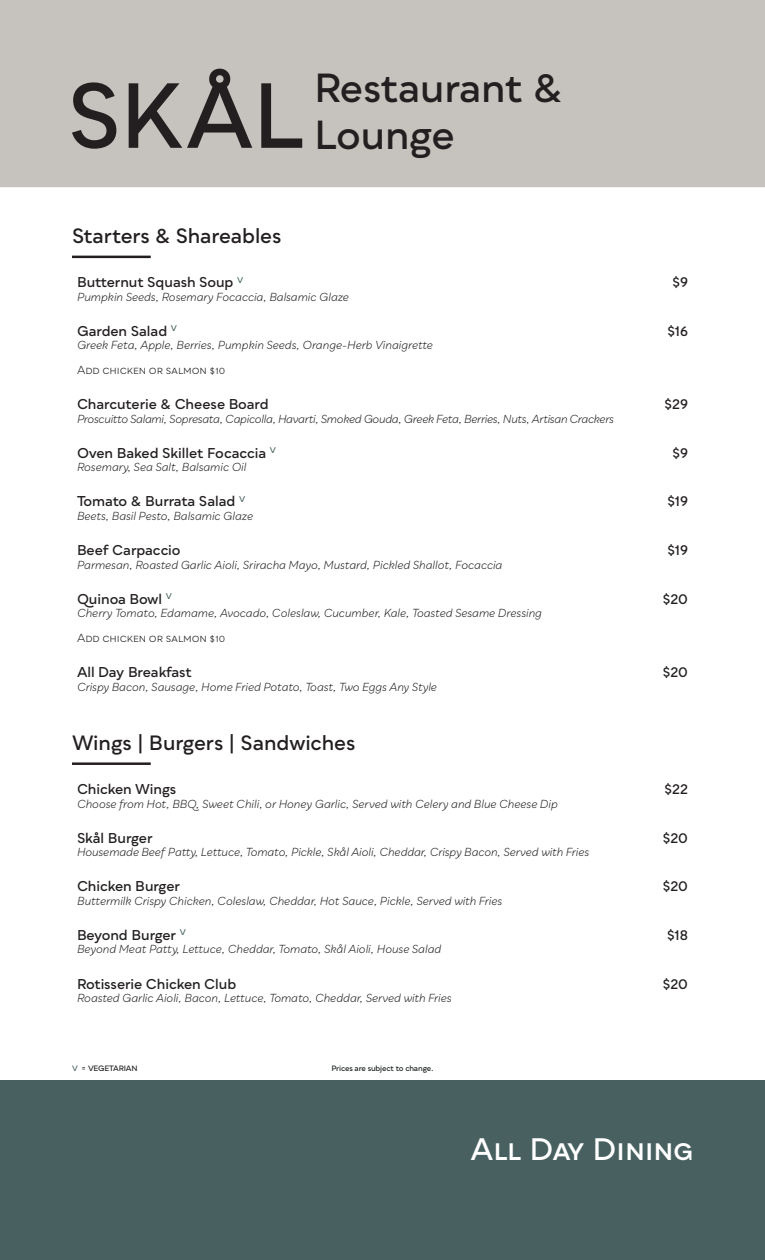
<style>
.page{position:relative;width:765px;height:1260px;background:#fff}
.page>*{position:absolute;margin:0;border:0;box-sizing:border-box;transform-origin:0 0}
.t1{font:600 39.12px/47px "Qualion";letter-spacing:-.02em;color:#231f20}
.t2{font:600 30px "Qualion";color:#fff}
.t3{font:600 20px "Qualion";letter-spacing:-.01em;color:#231f20}
.t4{font:600 13.75px "Qualion";letter-spacing:-.01em;color:#231f20}
.t5{font:italic 11.25px "Qualion";letter-spacing:-.01em;color:#231f20}
.t6{font:italic 11.25px "Qualion";letter-spacing:-.03em;color:#231f20}
.t7{font:11.25px "Qualion";letter-spacing:-.01em;color:#231f20}
.t8{font:600 7.5px "Qualion";letter-spacing:-.02em;color:#1d2420}
.t9{font:600 7.5px "Qualion";letter-spacing:-.025em;color:#231f20}
.s1{color:#486160}
</style>
<div class="page">
<div style="left:0;top:0;width:765px;height:187px;background:#c6c2bd"></div>
<svg style="left:72px;top:69px;width:230px;height:80px;background:#95918e"></svg>
<hr style="left:72px;top:762px;width:79px;height:3px;background:#231f20">
<hr style="left:72px;top:256px;width:79px;height:2px;background:#231f20">
<div style="left:0;top:1080px;width:765px;height:180px;background:#486160"></div>
<h1 class="t1" style="left:314px;top:65px;width:251px">Restaurant &amp;<br>Lounge</h1>
<h3 class="t3" style="left:72px;top:225px;width:211px">Starters &amp; Shareables</h3>
<p class="t4" style="left:77px;top:274px;width:168px">Butternut Squash Soup <sup>V</sup></p>
<p class="t5" style="left:77px;top:290px;width:274px">Pumpkin Seeds, Rosemary Focaccia, Balsamic Glaze</p>
<p class="t4" style="left:672px;top:274px;width:17px">$9</p>
<p class="t4" style="left:77px;top:323px;width:101px">Garden Salad <sup>V</sup></p>
<p class="t5" style="left:77px;top:339px;width:357px">Greek Feta, Apple, Berries, Pumpkin Seeds, Orange-Herb Vinaigrette</p>
<p class="t7" style="left:77px;top:364px;width:150px">Add chicken or salmon $10</p>
<p class="t4" style="left:667px;top:323px;width:22px">$16</p>
<p class="t4" style="left:77px;top:396px;width:193px">Charcuterie &amp; Cheese Board</p>
<p class="t6" style="left:77px;top:412px;width:539px">Proscuitto Salami, Sopresata, Capicolla, Havarti, Smoked Gouda, Greek Feta, Berries, Nuts, Artisan Crackers</p>
<p class="t4" style="left:665px;top:396px;width:25px">$29</p>
<p class="t4" style="left:77px;top:445px;width:201px">Oven Baked Skillet Focaccia <sup>V</sup></p>
<p class="t5" style="left:77px;top:461px;width:171px">Rosemary, Sea Salt, Balsamic Oil</p>
<p class="t4" style="left:672px;top:445px;width:17px">$9</p>
<p class="t4" style="left:77px;top:494px;width:170px">Tomato &amp; Burrata Salad <sup>V</sup></p>
<p class="t5" style="left:77px;top:509px;width:178px">Beets, Basil Pesto, Balsamic Glaze</p>
<p class="t4" style="left:667px;top:494px;width:22px">$19</p>
<p class="t4" style="left:77px;top:542px;width:105px">Beef Carpaccio</p>
<p class="t5" style="left:77px;top:558px;width:427px">Parmesan, Roasted Garlic Aioli, Sriracha Mayo, Mustard, Pickled Shallot, Focaccia</p>
<p class="t4" style="left:667px;top:542px;width:22px">$19</p>
<p class="t4" style="left:77px;top:591px;width:96px">Quinoa Bowl <sup>V</sup></p>
<p class="t5" style="left:77px;top:607px;width:467px">Cherry Tomato, Edamame, Avocado, Coleslaw, Cucumber, Kale, Toasted Sesame Dressing</p>
<p class="t7" style="left:77px;top:631px;width:150px">Add chicken or salmon $10</p>
<p class="t4" style="left:663px;top:591px;width:27px">$20</p>
<p class="t4" style="left:77px;top:664px;width:116px">All Day Breakfast</p>
<p class="t5" style="left:77px;top:680px;width:362px">Crispy Bacon, Sausage, Home Fried Potato, Toast, Two Eggs Any Style</p>
<p class="t4" style="left:663px;top:664px;width:27px">$20</p>
<h3 class="t3" style="left:72px;top:731px;width:285px">Wings | Burgers | Sandwiches</h3>
<p class="t4" style="left:77px;top:781px;width:101px">Chicken Wings</p>
<p class="t5" style="left:77px;top:797px;width:483px">Choose from Hot, BBQ, Sweet Chili, or Honey Garlic, Served with Celery and Blue Cheese Dip</p>
<p class="t4" style="left:665px;top:781px;width:25px">$22</p>
<p class="t4" style="left:77px;top:830px;width:77px">Skål Burger</p>
<p class="t5" style="left:77px;top:846px;width:514px">Housemade Beef Patty, Lettuce, Tomato, Pickle, Skål Aioli, Cheddar, Crispy Bacon, Served with Fries</p>
<p class="t4" style="left:663px;top:830px;width:27px">$20</p>
<p class="t4" style="left:77px;top:879px;width:105px">Chicken Burger</p>
<p class="t5" style="left:77px;top:894px;width:427px">Buttermilk Crispy Chicken, Coleslaw, Cheddar, Hot Sauce, Pickle, Served with Fries</p>
<p class="t4" style="left:663px;top:879px;width:27px">$20</p>
<p class="t4" style="left:77px;top:927px;width:110px">Beyond Burger <sup>V</sup></p>
<p class="t5" style="left:77px;top:943px;width:366px">Beyond Meat Patty, Lettuce, Cheddar, Tomato, Skål Aioli, House Salad</p>
<p class="t4" style="left:667px;top:927px;width:22px">$18</p>
<p class="t4" style="left:77px;top:976px;width:161px">Rotisserie Chicken Club</p>
<p class="t5" style="left:77px;top:992px;width:376px">Roasted Garlic Aioli, Bacon, Lettuce, Tomato, Cheddar, Served with Fries</p>
<p class="t4" style="left:663px;top:976px;width:27px">$20</p>
<p class="t9" style="left:72px;top:1064px;width:67px"><span class="s1">V</span> = VEGETARIAN</p>
<p class="t8" style="left:331px;top:1064px;width:104px">Prices are subject to change.</p>
<h2 class="t2" style="left:470px;top:1132px;width:224px">All Day Dining</h2>
</div>
